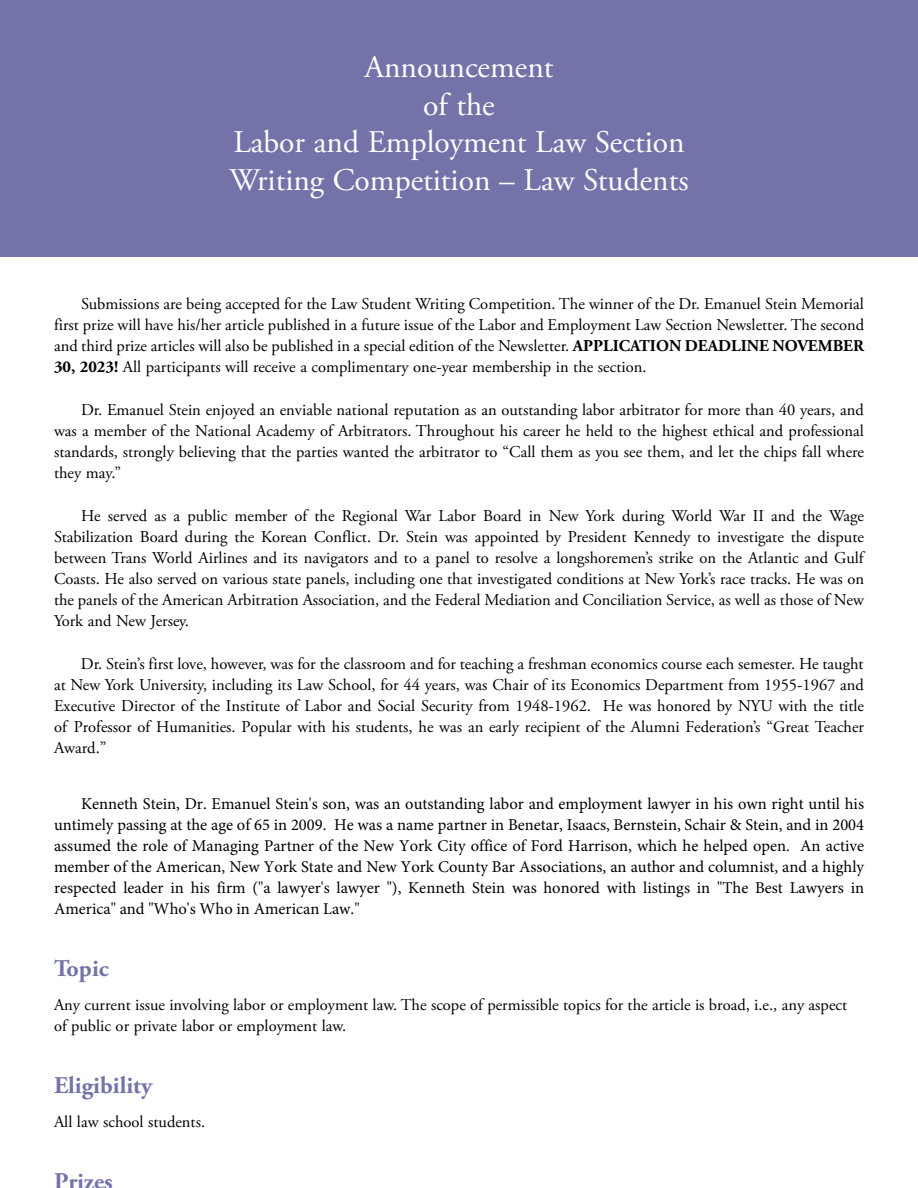
<style>
.page{position:relative;width:918px;height:1188px;background:#fff}
.page>*{position:absolute;margin:0;border:0;box-sizing:border-box;transform-origin:0 0}
.t1{font:31.5px/37.8px "Adobe Garamond Pro";color:#fff;text-align:center}
.t2{font:700 24px "Adobe Garamond Pro";color:#7473a9}
.t3{font:16.5px/21px "Adobe Garamond Pro";color:#000;text-align:justify}
.t4{font:16.5px/21px "Minion Pro";color:#000;text-align:justify}
.s1{font-weight:700}
</style>
<div class="page">
<div style="left:0;top:0;width:918px;height:256px;background:#7473a9"></div>
<h1 class="t1" style="left:229px;top:49px;width:461px">Announcement<br>of the<br>Labor and Employment Law Section<br>Writing Competition – Law Students</h1>
<p class="t3" style="left:54px;top:294px;width:812px;text-indent:27px">Submissions are being accepted for the Law Student Writing Competition. The winner of the Dr. Emanuel Stein Memorial first prize will have his/her article published in a future issue of the Labor and Employment Law Section Newsletter. The second and third prize articles will also be published in a special edition of the Newsletter. <span class="s1">APPLICATION DEADLINE NOVEMBER 30, 2023!</span> All participants will receive a complimentary one-year membership in the section.</p>
<p class="t3" style="left:54px;top:400px;width:812px;text-indent:27px">Dr. Emanuel Stein enjoyed an enviable national reputation as an outstanding labor arbitrator for more than 40 years, and was a member of the National Academy of Arbitrators. Throughout his career he held to the highest ethical and professional standards, strongly believing that the parties wanted the arbitrator to “Call them as you see them, and let the chips fall where they may.”</p>
<p class="t3" style="left:54px;top:506px;width:812px;text-indent:27px">He served as a public member of the Regional War Labor Board in New York during World War II and the Wage Stabilization Board during the Korean Conflict. Dr. Stein was appointed by President Kennedy to investigate the dispute between Trans World Airlines and its navigators and to a panel to resolve a longshoremen’s strike on the Atlantic and Gulf Coasts. He also served on various state panels, including one that investigated conditions at New York’s race tracks. He was on the panels of the American Arbitration Association, and the Federal Mediation and Conciliation Service, as well as those of New York and New Jersey.</p>
<p class="t3" style="left:54px;top:654px;width:812px;text-indent:27px">Dr. Stein’s first love, however, was for the classroom and for teaching a freshman economics course each semester. He taught at New York University, including its Law School, for 44 years, was Chair of its Economics Department from 1955-1967 and Executive Director of the Institute of Labor and Social Security from 1948-1962. He was honored by NYU with the title of Professor of Humanities. Popular with his students, he was an early recipient of the Alumni Federation’s “Great Teacher Award.”</p>
<p class="t4" style="left:54px;top:794px;width:812px;text-indent:27px">Kenneth Stein, Dr. Emanuel Stein's son, was an outstanding labor and employment lawyer in his own right until his untimely passing at the age of 65 in 2009. He was a name partner in Benetar, Isaacs, Bernstein, Schair &amp; Stein, and in 2004 assumed the role of Managing Partner of the New York City office of Ford Harrison, which he helped open. An active member of the American, New York State and New York County Bar Associations, an author and columnist, and a highly respected leader in his firm ("a lawyer's lawyer "), Kenneth Stein was honored with listings in "The Best Lawyers in America" and "Who's Who in American Law."</p>
<h2 class="t2" style="left:54px;top:954px;width:56px">Topic</h2>
<p class="t3" style="left:54px;top:995px;width:795px">Any current issue involving labor or employment law. The scope of permissible topics for the article is broad, i.e., any aspect of public or private labor or employment law.</p>
<h2 class="t2" style="left:54px;top:1071px;width:100px">Eligibility</h2>
<p class="t3" style="left:54px;top:1112px;width:153px">All law school students.</p>
<h2 class="t2" style="left:54px;top:1167px;width:60px">Prizes</h2>
</div>
